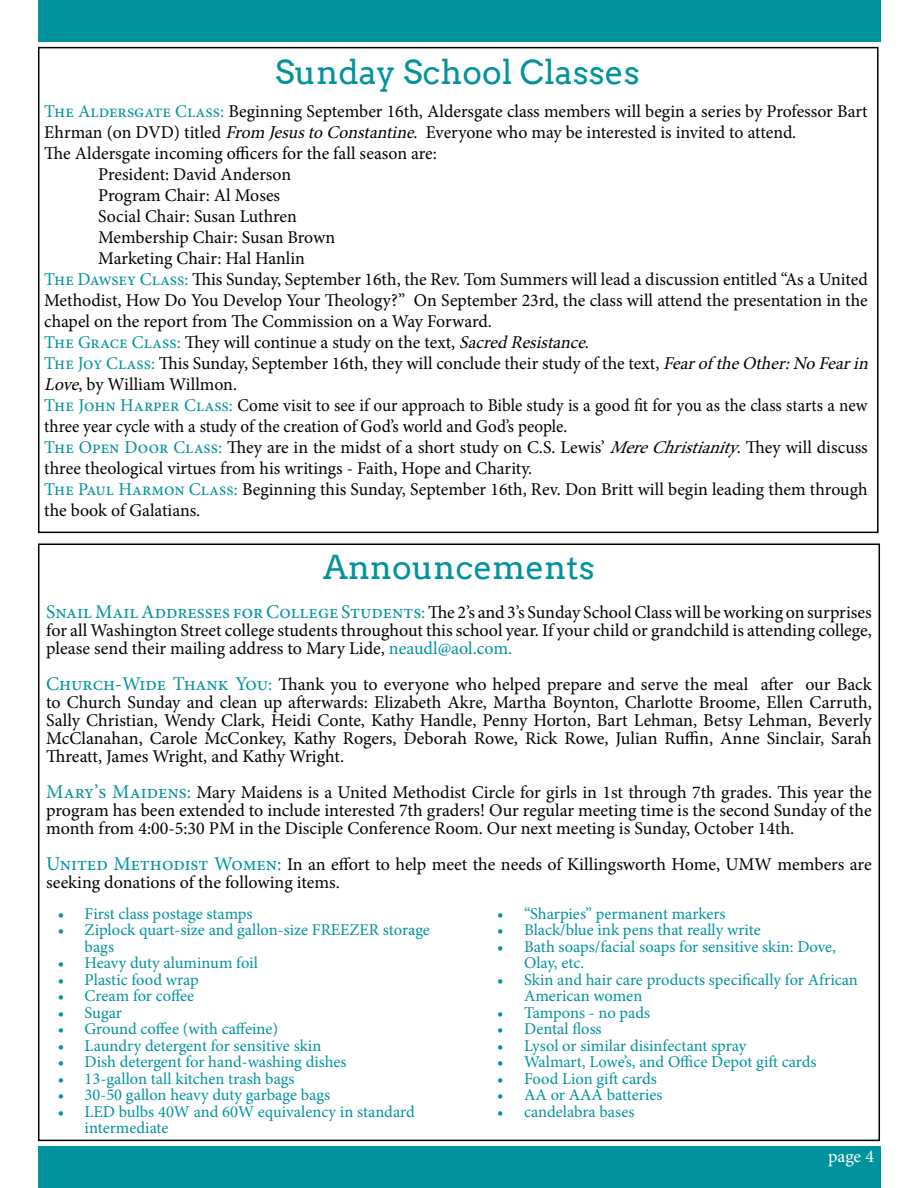
<style>
.page{position:relative;width:918px;height:1188px;background:#fff}
.page>*{position:absolute;margin:0;border:0;box-sizing:border-box;transform-origin:0 0}
.t1{font:33px "Arvo";color:#00939d}
.t2{font:18px/18px "Minion Pro";color:#000;text-align:justify}
.t3{font:18px "Minion Pro";color:#000;scale:.95 1}
.t4{font:18px "Minion Pro";color:#fff}
.t5{font:16.5px/16.5px "Minion Pro";color:#00939d}
.s1{color:#00939d}
.s2{font-style:italic}
.s3{font-size:19.5px;color:#00939d}
</style>
<div class="page">
<div style="left:38px;top:1146px;width:842px;height:42px;background:#00939d"></div>
<div style="left:38px;top:0;width:842px;height:42px;background:#00939d"></div>
<h1 class="t1" style="left:275px;top:53px;width:366px">Sunday School Classes</h1>
<p class="t2" style="left:44px;top:103px;width:825px"><span class="s1">The Aldersgate Class:</span> Beginning September 16th, Aldersgate class members will begin a series by Professor Bart</p>
<p class="t2" style="left:44px;top:124px;width:754px">Ehrman (on DVD) titled <span class="s2">From JesustoConstantine</span>. Everyone who may be interested is invited to attend.</p>
<p class="t2" style="left:44px;top:145px;width:394px">The Aldersgate incoming officers for the fall season are:</p>
<p class="t2" style="left:98px;top:166px;width:195px">President: David Anderson</p>
<p class="t2" style="left:98px;top:187px;width:183px">Program Chair: Al Moses</p>
<p class="t2" style="left:98px;top:208px;width:200px">Social Chair: Susan Luthren</p>
<p class="t2" style="left:98px;top:229px;width:238px">Membership Chair: Susan Brown</p>
<p class="t2" style="left:98px;top:250px;width:208px">Marketing Chair: Hal Hanlin</p>
<p class="t2" style="left:44px;top:271px;width:825px"><span class="s1">The Dawsey Class:</span> This Sunday, September 16th, the Rev. Tom Summers will lead a discussion entitled “As a United</p>
<p class="t2" style="left:44px;top:292px;width:825px">Methodist, How Do You Develop Your Theology?” On September 23rd, the class will attend the presentation in the</p>
<p class="t2" style="left:44px;top:313px;width:449px">chapel on the report from The Commission on a Way Forward.</p>
<p class="t2" style="left:44px;top:334px;width:547px"><span class="s1">The Grace Class:</span> They will continue a study on the text, <span class="s2">SacredResistance</span>.</p>
<p class="t2" style="left:44px;top:355px;width:830px"><span class="s1">The Joy Class:</span> This Sunday, September 16th, they will conclude their study of the text, <span class="s2">FearoftheOther:NoFearin</span></p>
<p class="t2" style="left:44px;top:376px;width:194px"><span class="s2">Love</span>, by William Willmon.</p>
<p class="t3" style="left:44px;top:394px;width:868px"><span class="s1">The John Harper Class:</span> Come visit to see if our approach to Bible study is a good fit for you as the class starts a new</p>
<p class="t3" style="left:44px;top:415px;width:552px">three year cycle with a study of the creation of God’s world and God’s people.</p>
<p class="t2" style="left:44px;top:439px;width:825px"><span class="s1">The Open Door Class:</span> They are in the midst of a short study on C.S. Lewis’ <span class="s2">MereChristianity</span>. They will discuss</p>
<p class="t2" style="left:44px;top:460px;width:490px">three theological virtues from his writings - Faith, Hope and Charity.</p>
<p class="t2" style="left:44px;top:481px;width:825px"><span class="s1">The Paul Harmon Class:</span> Beginning this Sunday, September 16th, Rev. Don Britt will begin leading them through</p>
<p class="t2" style="left:44px;top:502px;width:158px">the book of Galatians.</p>
<h1 class="t1" style="left:323px;top:548px;width:273px">Announcements</h1>
<p class="t2" style="left:46px;top:604px;width:827px"><span class="s3">Snail Mail Addresses for College Students</span><span class="s1">:</span> The 2’s and 3’s Sunday School Class will be working on surprises for all Washington Street college students throughout this school year. If your child or grandchild is attending college, please send their mailing address to Mary Lide, <span class="s1">neaudl@aol.com.</span></p>
<p class="t2" style="left:46px;top:676px;width:827px"><span class="s3">Church-Wide Thank You</span><span class="s1">:</span> Thank you to everyone who helped prepare and serve the meal after our Back to Church Sunday and clean up afterwards: Elizabeth Akre, Martha Boynton, Charlotte Broome, Ellen Carruth, Sally Christian, Wendy Clark, Heidi Conte, Kathy Handle, Penny Horton, Bart Lehman, Betsy Lehman, Beverly McClanahan, Carole McConkey, Kathy Rogers, Deborah Rowe, Rick Rowe, Julian Ruffin, Anne Sinclair, Sarah Threatt, James Wright, and Kathy Wright.</p>
<p class="t2" style="left:46px;top:784px;width:827px"><span class="s3">Mary’s Maidens:</span> Mary Maidens is a United Methodist Circle for girls in 1st through 7th grades. This year the program has been extended to include interested 7th graders! Our regular meeting time is the second Sunday of the month from 4:00-5:30 PM in the Disciple Conference Room. Our next meeting is Sunday, October 14th.</p>
<p class="t2" style="left:46px;top:856px;width:827px"><span class="s3">United Methodist Women:</span> In an effort to help meet the needs of Killingsworth Home, UMW members are seeking donations of the following items.</p>
<p class="t5" style="left:58px;top:905px;width:196px">• First class postage stamps</p>
<p class="t5" style="left:85px;top:922px;width:347px;text-indent:-27px">• Ziplock quart-size and gallon-size FREEZER storage bags</p>
<p class="t5" style="left:58px;top:955px;width:202px">• Heavy duty aluminum foil</p>
<p class="t5" style="left:58px;top:971px;width:143px">• Plastic food wrap</p>
<p class="t5" style="left:58px;top:988px;width:138px">• Cream for coffee</p>
<p class="t5" style="left:58px;top:1004px;width:66px">• Sugar</p>
<p class="t5" style="left:58px;top:1021px;width:222px">• Ground coffee (with caffeine)</p>
<p class="t5" style="left:58px;top:1037px;width:265px">• Laundry detergent for sensitive skin</p>
<p class="t5" style="left:58px;top:1054px;width:290px">• Dish detergent for hand-washing dishes</p>
<p class="t5" style="left:58px;top:1070px;width:239px">• 13-gallon tall kitchen trash bags</p>
<p class="t5" style="left:58px;top:1087px;width:274px">• 30-50 gallon heavy duty garbage bags</p>
<p class="t5" style="left:85px;top:1103px;width:332px;text-indent:-27px">• LED bulbs 40W and 60W equivalency in standard intermediate</p>
<p class="t5" style="left:497px;top:905px;width:230px">• “Sharpies” permanent markers</p>
<p class="t5" style="left:497px;top:922px;width:265px">• Black/blue ink pens that really write</p>
<p class="t5" style="left:524px;top:938px;width:313px;text-indent:-27px">• Bath soaps/facial soaps for sensitive skin: Dove,<br>Olay, etc.</p>
<p class="t5" style="left:524px;top:971px;width:335px;text-indent:-27px">• Skin and hair care products specifically for African<br>American women</p>
<p class="t5" style="left:497px;top:1004px;width:155px">• Tampons - no pads</p>
<p class="t5" style="left:497px;top:1021px;width:106px">• Dental floss</p>
<p class="t5" style="left:497px;top:1037px;width:251px">• Lysol or similar disinfectant spray</p>
<p class="t5" style="left:497px;top:1054px;width:321px">• Walmart, Lowe’s, and Office Depot gift cards</p>
<p class="t5" style="left:497px;top:1070px;width:161px">• Food Lion gift cards</p>
<p class="t5" style="left:497px;top:1087px;width:167px">• AA or AAA batteries</p>
<p class="t5" style="left:497px;top:1103px;width:139px">• candelabra bases</p>
<p class="t4" style="left:828px;top:1145px;width:47px">page 4</p>
</div>
